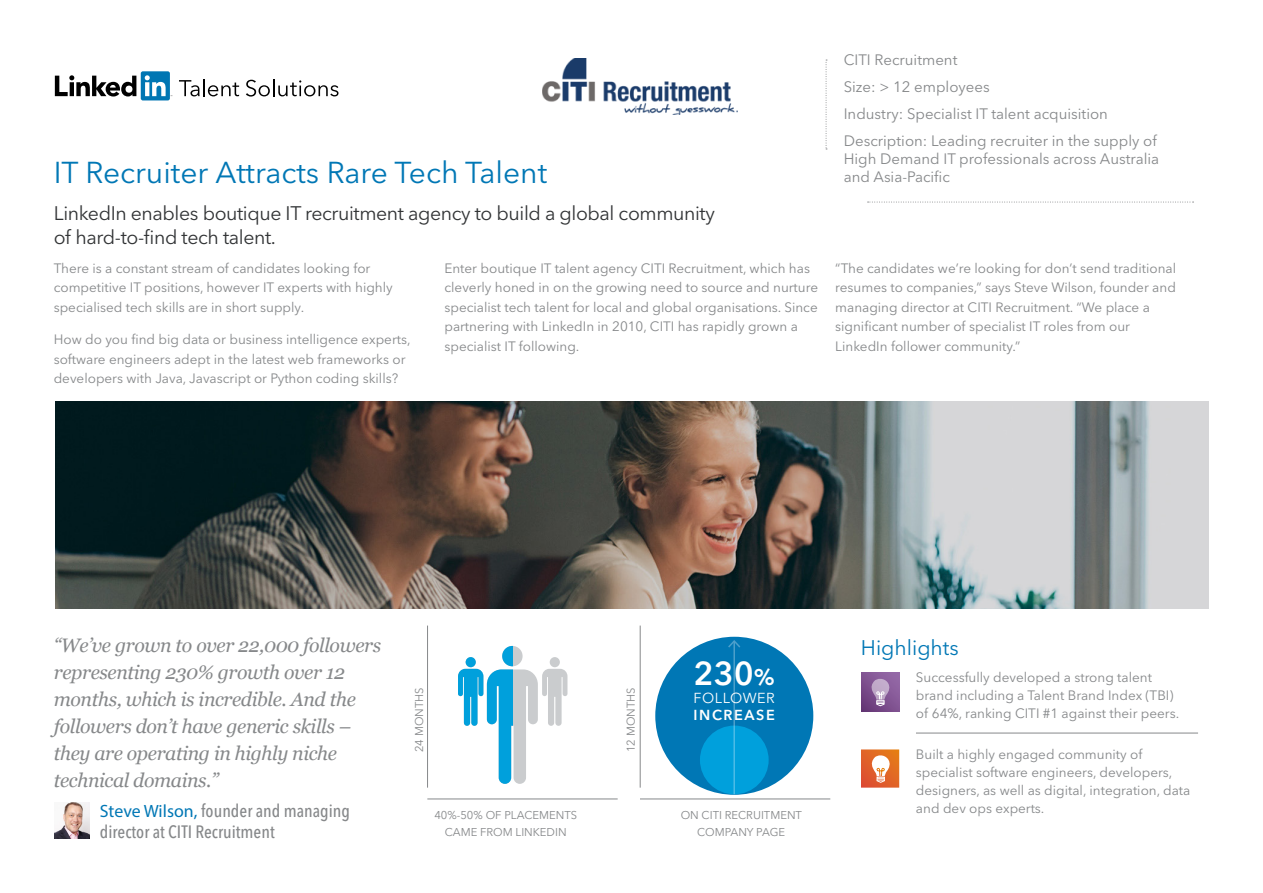
<style>
.page{position:relative;width:1263px;height:893px;background:#fff}
.page>*{position:absolute;margin:0;border:0;box-sizing:border-box;transform-origin:0 0}
.t1{font:600 32.85px "Avenir Next LT Pro";color:#fff}
.t2{font:30px "Avenir Next LT Pro";color:#0077b5}
.t3{font:21px "Avenir Next LT Pro";color:#0077b5}
.t4{font:italic 19.5px/27px "Georgia";letter-spacing:-.02em;color:#86888a}
.t5{font:19.5px/24px "Avenir Next LT Pro";letter-spacing:-.02em;color:#313335}
.t6{font:500 condensed 17.85px/21.5px "Avenir Next LT Pro";color:#86888a}
.t7{font:15px/27px "Avenir Next LT Pro";color:#86888a}
.t8{font:14.4px "Avenir Next LT Pro";letter-spacing:.035em;color:#fff}
.t9{font:600 14.4px "Avenir Next LT Pro";letter-spacing:.11em;color:#fff}
.t10{font:13.5px/19.5px "Avenir Next LT Pro";color:#86888a}
.t11{font:11.25px/16.5px "Avenir Next LT Pro";color:#86888a;text-align:center}
.s1{font-family:"Myriad Pro";font-weight:400;font-stretch:normal;color:#0077b5}
.s2{font-size:22.65px}
</style>
<div class="page">
<div style="left:655px;top:637px;width:158px;height:158px;background:#0077b5;border-radius:50%"></div>
<div style="left:700px;top:726px;width:69px;height:68px;background:#00a0dc;border-radius:50%"></div>
<img style="left:542px;top:58px;width:196px;height:57px">
<img style="left:55px;top:401px;width:1154px;height:207px">
<img style="left:54px;top:803px;width:35px;height:35px">
<hr style="left:916px;top:733px;width:282px;height:1px;background:#86888a">
<svg style="left:861px;top:673px;width:38px;height:38px"></svg>
<svg style="left:871px;top:679px;width:18px;height:27px"></svg>
<svg style="left:861px;top:749px;width:38px;height:39px"></svg>
<svg style="left:826px;top:60px;width:1px;height:90px"></svg>
<svg style="left:867px;top:202px;width:326px;height:1px"></svg>
<hr style="left:640px;top:626px;width:1px;height:162px;background:#86888a">
<hr style="left:427px;top:626px;width:1px;height:162px;background:#86888a">
<hr style="left:640px;top:799px;width:190px;height:1px;background:#86888a">
<hr style="left:427px;top:799px;width:191px;height:1px;background:#86888a">
<svg style="left:55px;top:75px;width:81px;height:22px"></svg>
<div style="left:141px;top:71px;width:29px;height:29px;background:#0076b3;border-radius:2px"></div>
<svg style="left:145px;top:75px;width:27px;height:21px"></svg>
<svg style="left:179px;top:79px;width:60px;height:17px"></svg>
<svg style="left:246px;top:79px;width:92px;height:18px"></svg>
<svg style="left:458px;top:646px;width:109px;height:138px"></svg>
<hr style="left:733px;top:641px;width:2px;height:153px;background:#fff">
<svg style="left:728px;top:640px;width:12px;height:9px"></svg>
<h2 class="t2" style="left:54px;top:154px;width:495px">IT Recruiter Attracts Rare Tech Talent</h2>
<h3 class="t5" style="left:54px;top:201px;width:663px">LinkedIn enables boutique IT recruitment agency to build a global community of hard-to-find tech talent.</h3>
<p class="t7" style="left:844px;top:47px;width:315px">CITI Recruitment<br>Size: &gt; 12 employees<br>Industry: Specialist IT talent acquisition<br>Description: Leading recruiter in the supply of</p>
<p class="t7" style="left:844px;top:150px;width:317px;line-height:18px">High Demand IT professionals across Australia and Asia-Pacific</p>
<p class="t10" style="left:54px;top:258px;width:341px">There is a constant stream of candidates looking for competitive IT positions, however IT experts with highly specialised tech skills are in short supply.</p>
<p class="t10" style="left:54px;top:330px;width:358px">How do you find big data or business intelligence experts, software engineers adept in the latest web frameworks or developers with Java, Javascript or Python coding skills?</p>
<p class="t10" style="left:444px;top:258px;width:375px">Enter boutique IT talent agency CITI Recruitment, which has cleverly honed in on the growing need to source and nurture specialist tech talent for local and global organisations. Since partnering with LinkedIn in 2010, CITI has rapidly grown a specialist IT following.</p>
<p class="t10" style="left:835px;top:258px;width:342px">“The candidates we’re looking for don’t send traditional resumes to companies,” says Steve Wilson, founder and managing director at CITI Recruitment. “We place a significant number of specialist IT roles from our LinkedIn follower community.”</p>
<h3 class="t4" style="left:54px;top:630px;width:329px">“We’ve grown to over 22,000 followers representing 230% growth over 12 months, which is incredible. And the followers don’t have generic skills – they are operating in highly niche technical domains.”</h3>
<h3 class="t6" style="left:100px;top:800px;width:252px"><span class="s1">Steve Wilson,</span> founder and managing director at CITI Recruitment</h3>
<p class="t11" style="left:411px;top:752px;width:66px;rotate:-90deg">24 MONTHS</p>
<p class="t11" style="left:622px;top:752px;width:66px;rotate:-90deg">12 MONTHS</p>
<h1 class="t1" style="left:693px;top:654px;width:83px">230<span class="s2">%</span></h1>
<p class="t8" style="left:693px;top:689px;width:83px">FOLLOWER</p>
<p class="t9" style="left:693px;top:706px;width:83px">INCREASE</p>
<p class="t11" style="left:434px;top:807px;width:144px">40%-50% OF PLACEMENTS<br>CAME FROM LINKEDIN</p>
<p class="t11" style="left:681px;top:807px;width:123px">ON CITI RECRUITMENT<br>COMPANY PAGE</p>
<h3 class="t3" style="left:861px;top:635px;width:99px">Highlights</h3>
<p class="t10" style="left:916px;top:668px;width:265px;line-height:18px">Successfully developed a strong talent brand including a Talent Brand Index (TBI) of 64%, ranking CITI #1 against their peers.</p>
<p class="t10" style="left:916px;top:745px;width:276px;line-height:18px">Built a highly engaged community of specialist software engineers, developers, designers, as well as digital, integration, data and dev ops experts.</p>
</div>
